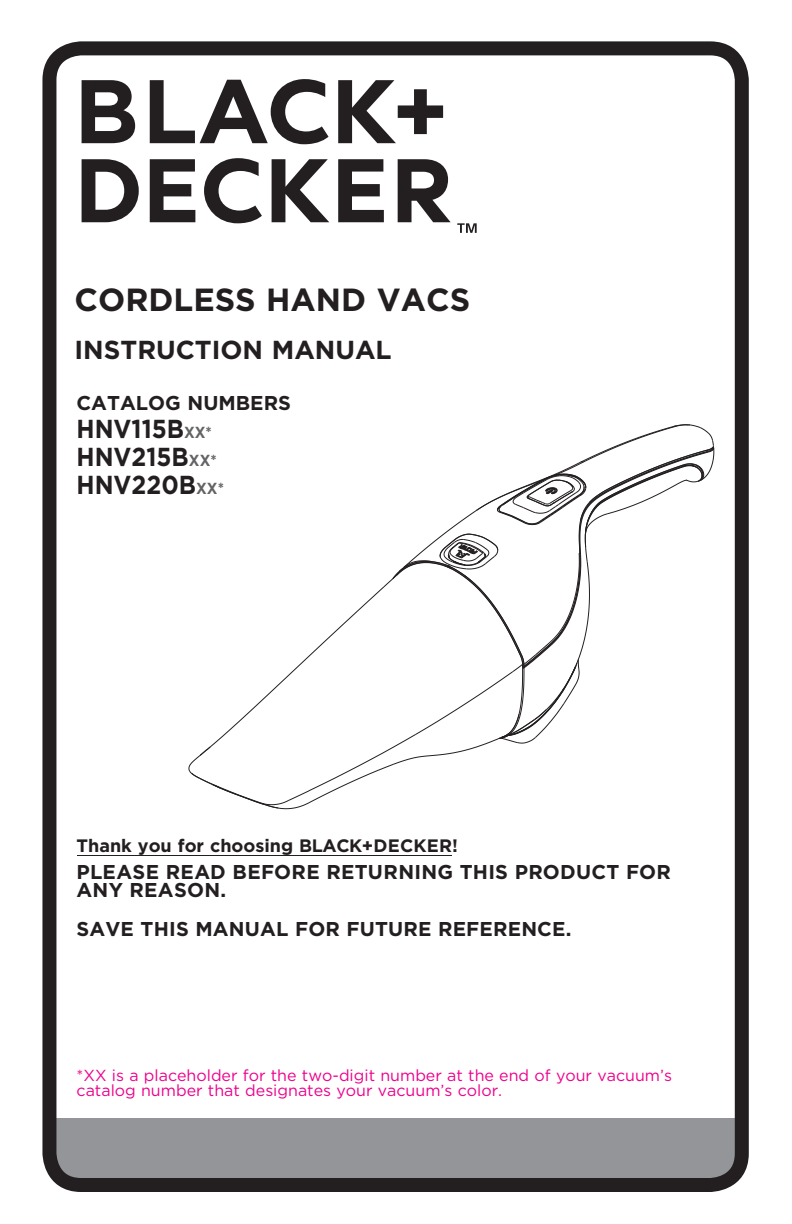
<style>
.page{position:relative;width:792px;height:1224px;background:#fff}
.page>*{position:absolute;margin:0;border:0;box-sizing:border-box;transform-origin:0 0}
.t1{font:700 32px "Gotham";color:#231f20}
.t2{font:700 26px/28px "Gotham";color:#231f20;scale:.92 1}
.t3{font:700 26px "Gotham";color:#231f20}
.t4{font:700 20px/18px "Gotham";letter-spacing:.01em;color:#231f20}
.t5{font:700 18px "Gotham";color:#231f20}
.t6{font:16px/15.6px "Gotham";color:#ed028c}
.s1{font-size:16px;color:#636366}
</style>
<div class="page">
<svg style="left:188px;top:424px;width:526px;height:385px"></svg>
<div style="left:54px;top:1118px;width:682px;height:61px;background:#939598"></div>
<svg style="left:82px;top:79px;width:369px;height:144px"></svg>
<svg style="left:457px;top:223px;width:20px;height:10px"></svg>
<div style="left:42px;top:41px;width:707px;height:1151px;border:14px solid #231f20;border-radius:32px"></div>
<hr style="left:77px;top:855px;width:375px;height:1px;background:#231f20">
<h1 class="t1" style="left:75px;top:278px;width:397px">CORDLESS HAND VACS</h1>
<h2 class="t3" style="left:75px;top:332px;width:319px">INSTRUCTION MANUAL</h2>
<p class="t4" style="left:77px;top:394px;width:216px">CATALOG NUMBERS</p>
<h2 class="t2" style="left:77px;top:415px;width:162px">HNV115B<span class="s1">XX*<br></span>HNV215B<span class="s1">XX*<br></span>HNV220B<span class="s1">XX*</span></h2>
<p class="t5" style="left:77px;top:834px;width:383px">Thank you for choosing BLACK+DECKER!</p>
<p class="t4" style="left:77px;top:863px;width:596px">PLEASE READ BEFORE RETURNING THIS PRODUCT FOR<br>ANY REASON.</p>
<p class="t4" style="left:77px;top:920px;width:496px">SAVE THIS MANUAL FOR FUTURE REFERENCE.</p>
<p class="t6" style="left:77px;top:1067px;width:597px">*XX is a placeholder for the two-digit number at the end of your vacuum’s catalog number that designates your vacuum’s color.</p>
</div>
